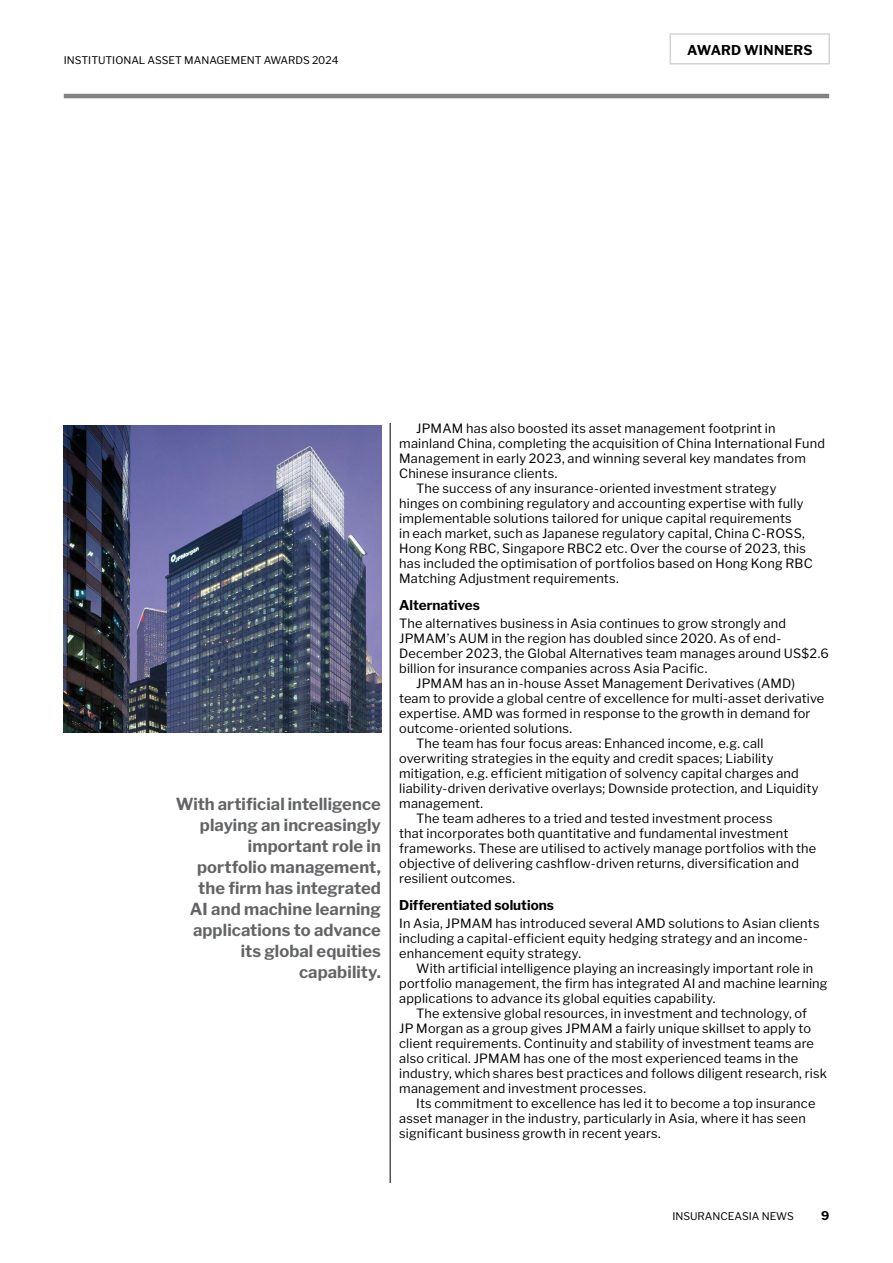
<style>
.page{position:relative;width:893px;height:1263px;background:#fff}
.page>*{position:absolute;margin:0;border:0;box-sizing:border-box;transform-origin:0 0}
.t1{font:700 16.5px/21px "Libre Franklin";letter-spacing:.005em;color:#636466;text-align:right}
.t2{font:700 13.5px "Libre Franklin";color:#000}
.t3{font:12.75px/15px "Libre Franklin";letter-spacing:.015em;color:#000}
.t4{font:700 12px "Libre Franklin";color:#000}
.t5{font:10.5px "Libre Franklin";color:#000}
</style>
<div class="page">
<div style="left:670px;top:33px;width:160px;height:32px;border:2px solid #d1d3d4"></div>
<hr style="left:64px;top:94px;width:765px;height:4px;background:#808285">
<hr style="left:390px;top:423px;width:1px;height:760px;background:#000">
<img style="left:64px;top:425px;width:318px;height:308px">
<p class="t5" style="left:64px;top:54px;width:276px">INSTITUTIONAL ASSET MANAGEMENT AWARDS 2024</p>
<p class="t2" style="left:687px;top:42px;width:127px">AWARD WINNERS</p>
<p class="t1" style="left:176px;top:793px;width:207px">With artificial intelligence playing an increasingly important role in portfolio management, the firm has integrated<br>AI and machine learning applications to advance its global equities capability.</p>
<p class="t3" style="left:416px;top:421px;width:361px">JPMAM has also boosted its asset management footprint in</p>
<p class="t3" style="left:399px;top:436px;width:427px">mainland China, completing the acquisition of China International Fund</p>
<p class="t3" style="left:399px;top:451px;width:408px">Management in early 2023, and winning several key mandates from</p>
<p class="t3" style="left:399px;top:466px;width:160px">Chinese insurance clients.</p>
<p class="t3" style="left:416px;top:481px;width:362px">The success of any insurance-oriented investment strategy</p>
<p class="t3" style="left:399px;top:496px;width:406px">hinges on combining regulatory and accounting expertise with fully</p>
<p class="t3" style="left:399px;top:511px;width:394px">implementable solutions tailored for unique capital requirements</p>
<p class="t3" style="left:399px;top:526px;width:407px">in each market, such as Japanese regulatory capital, China C-ROSS,</p>
<p class="t3" style="left:399px;top:541px;width:408px">Hong Kong RBC, Singapore RBC2 etc. Over the course of 2023, this</p>
<p class="t3" style="left:399px;top:556px;width:415px">has included the optimisation of portfolios based on Hong Kong RBC</p>
<p class="t3" style="left:399px;top:571px;width:221px">Matching Adjustment requirements.</p>
<p class="t2" style="left:399px;top:596px;width:82px">Alternatives</p>
<p class="t3" style="left:399px;top:616px;width:388px">The alternatives business in Asia continues to grow strongly and</p>
<p class="t3" style="left:399px;top:631px;width:384px">JPMAM’s AUM in the region has doubled since 2020. As of end-</p>
<p class="t3" style="left:399px;top:646px;width:431px">December 2023, the Global Alternatives team manages around US$2.6</p>
<p class="t3" style="left:399px;top:661px;width:310px">billion for insurance companies across Asia Pacific.</p>
<p class="t3" style="left:416px;top:676px;width:380px">JPMAM has an in-house Asset Management Derivatives (AMD)</p>
<p class="t3" style="left:399px;top:691px;width:427px">team to provide a global centre of excellence for multi-asset derivative</p>
<p class="t3" style="left:399px;top:706px;width:413px">expertise. AMD was formed in response to the growth in demand for</p>
<p class="t3" style="left:399px;top:721px;width:175px">outcome-oriented solutions.</p>
<p class="t3" style="left:416px;top:736px;width:349px">The team has four focus areas: Enhanced income, e.g. call</p>
<p class="t3" style="left:399px;top:751px;width:376px">overwriting strategies in the equity and credit spaces; Liability</p>
<p class="t3" style="left:399px;top:766px;width:401px">mitigation, e.g. efficient mitigation of solvency capital charges and</p>
<p class="t3" style="left:399px;top:781px;width:421px">liability-driven derivative overlays; Downside protection, and Liquidity</p>
<p class="t3" style="left:399px;top:796px;width:86px">management.</p>
<p class="t3" style="left:416px;top:811px;width:358px">The team adheres to a tried and tested investment process</p>
<p class="t3" style="left:399px;top:826px;width:391px">that incorporates both quantitative and fundamental investment</p>
<p class="t3" style="left:399px;top:841px;width:419px">frameworks. These are utilised to actively manage portfolios with the</p>
<p class="t3" style="left:399px;top:856px;width:401px">objective of delivering cashflow-driven returns, diversification and</p>
<p class="t3" style="left:399px;top:871px;width:118px">resilient outcomes.</p>
<p class="t2" style="left:399px;top:896px;width:156px">Differentiated solutions</p>
<p class="t3" style="left:399px;top:916px;width:422px">In Asia, JPMAM has introduced several AMD solutions to Asian clients including a capital-efficient equity hedging strategy and an income&shy;enhancement equity strategy.</p>
<p class="t3" style="left:416px;top:961px;width:399px">With artificial intelligence playing an increasingly important role in</p>
<p class="t3" style="left:399px;top:976px;width:430px">portfolio management, the firm has integrated AI and machine learning</p>
<p class="t3" style="left:399px;top:991px;width:318px">applications to advance its global equities capability.</p>
<p class="t3" style="left:416px;top:1006px;width:392px">The extensive global resources, in investment and technology, of</p>
<p class="t3" style="left:399px;top:1021px;width:413px">JP Morgan as a group gives JPMAM a fairly unique skillset to apply to</p>
<p class="t3" style="left:399px;top:1036px;width:416px">client requirements. Continuity and stability of investment teams are</p>
<p class="t3" style="left:399px;top:1051px;width:401px">also critical. JPMAM has one of the most experienced teams in the</p>
<p class="t3" style="left:399px;top:1066px;width:429px">industry, which shares best practices and follows diligent research, risk</p>
<p class="t3" style="left:399px;top:1081px;width:248px">management and investment processes.</p>
<p class="t3" style="left:416px;top:1096px;width:401px">Its commitment to excellence has led it to become a top insurance</p>
<p class="t3" style="left:399px;top:1111px;width:408px">asset manager in the industry, particularly in Asia, where it has seen</p>
<p class="t3" style="left:399px;top:1126px;width:263px">significant business growth in recent years.</p>
<p class="t5" style="left:672px;top:1210px;width:123px">INSURANCEASIA NEWS</p>
<p class="t4" style="left:821px;top:1209px;width:10px">9</p>
</div>
